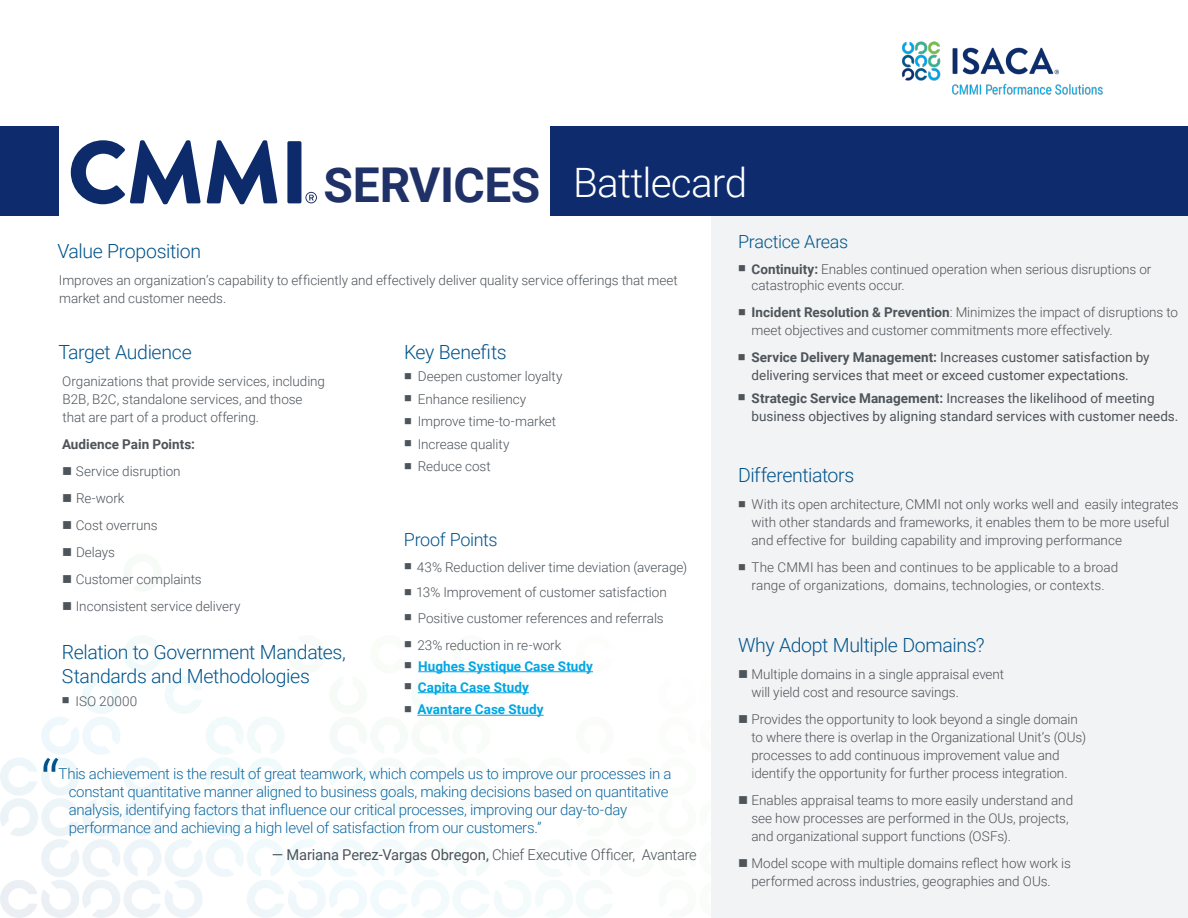
<style>
.page{position:relative;width:1188px;height:918px;background:#fff}
.page>*{position:absolute;margin:0;border:0;box-sizing:border-box;transform-origin:0 0}
.Testimonials{font:300 65.7px "Roboto";color:#00548b}
.H3_-_Subhead_Med_Blue{font:700 48px "Roboto";letter-spacing:-.01em;color:#203167}
.H1_-_Band{font:300 40.5px "Roboto";letter-spacing:-.02em;color:#fff}
.H3_-_Subhead_Med_Blue-2{font:300 19.5px/24px "Roboto";letter-spacing:-.02em;color:#00548b}
.Body{font:300 19.5px "Roboto";letter-spacing:-.02em;color:#00548b}
.Body-2{font:300 18px "Roboto";letter-spacing:-.02em;color:#00548b}
.Testimonials-2{font:300 15px/18px "Roboto";letter-spacing:-.02em;color:#0f69a0}
.Testimonial_credit{font:300 15px "Roboto";letter-spacing:-.015em;color:#4d545a}
.Body-3{font:300 13.5px/18px "Roboto";letter-spacing:-.005em;color:#4d545a}
.t1{font:13.5px/18px "Roboto";color:#4d545a}
.t2{font:700 13.5px "Roboto";letter-spacing:.005em;color:#00a6e4}
.Body-4{font:700 13.5px "Roboto";letter-spacing:.005em;color:#4d545a}
.Body-5{font:300 13.5px "Roboto";letter-spacing:.015em;color:#4d545a}
.s1{font-weight:400}
.s2{font-weight:700}
</style>
<div class="page">
<svg style="left:0;top:635px;width:593px;height:283px"></svg>
<div style="left:711px;top:194px;width:477px;height:724px;background:#f2f3f4"></div>
<img style="left:901px;top:41px;width:202px;height:54px">
<div style="left:551px;top:126px;width:637px;height:90px;background:#0d2b6d"></div>
<div style="left:0;top:126px;width:58px;height:90px;background:#0d2b6d"></div>
<hr style="left:418px;top:671px;width:175px;height:1px;background:#00a6e4">
<hr style="left:418px;top:692px;width:111px;height:1px;background:#00a6e4">
<hr style="left:417px;top:715px;width:127px;height:1px;background:#00a6e4">
<svg style="left:305px;top:192px;width:12px;height:11px"></svg>
<svg style="left:71px;top:140px;width:130px;height:64px"></svg>
<svg style="left:207px;top:140px;width:70px;height:64px"></svg>
<div style="left:287px;top:141px;width:14px;height:62px;background:#0d2b6b;border-radius:2px"></div>
<svg style="left:63px;top:698px;width:6px;height:6px"></svg>
<svg style="left:405px;top:641px;width:6px;height:7px"></svg>
<svg style="left:405px;top:662px;width:6px;height:7px"></svg>
<svg style="left:405px;top:683px;width:6px;height:7px"></svg>
<svg style="left:405px;top:706px;width:6px;height:6px"></svg>
<p class="H3_-_Subhead_Med_Blue" style="left:324px;top:152px;width:218px">SERVICES</p>
<p class="H1_-_Band" style="left:573px;top:154px;width:175px">Battlecard</p>
<p class="H3_-_Subhead_Med_Blue-2" style="left:57px;top:238px;width:145px">Value Proposition</p>
<p class="Body-3" style="left:59px;top:271px;width:621px">Improves an organization’s capability to efficiently and effectively deliver quality service offerings that meet market and customer needs.</p>
<p class="Body" style="left:59px;top:338px;width:135px">Target Audience</p>
<p class="Body-3" style="left:62px;top:371px;width:264px">Organizations that provide services, including<br>B2B, B2C, standalone services, and those that are part of a product offering.</p>
<p class="Body-4" style="left:62px;top:434px;width:135px">Audience Pain Points:</p>
<p class="Body-3" style="left:76px;top:461px;width:106px">Service disruption</p>
<p class="Body-3" style="left:76px;top:488px;width:50px">Re-work</p>
<p class="Body-3" style="left:76px;top:515px;width:83px">Cost overruns</p>
<p class="Body-3" style="left:76px;top:542px;width:40px">Delays</p>
<p class="Body-3" style="left:76px;top:569px;width:128px">Customer complaints</p>
<p class="Body-3" style="left:76px;top:596px;width:166px">Inconsistent service delivery</p>
<p class="H3_-_Subhead_Med_Blue-2" style="left:62px;top:640px;width:285px">Relation to Government Mandates,<br>Standards and Methodologies</p>
<p class="Body-5" style="left:75px;top:692px;width:63px">ISO 20000</p>
<p class="H3_-_Subhead_Med_Blue-2" style="left:404px;top:339px;width:104px">Key Benefits</p>
<p class="Body-3" style="left:418px;top:367px;width:146px">Deepen customer loyalty</p>
<p class="Body-3" style="left:418px;top:389px;width:110px">Enhance resiliency</p>
<p class="Body-3" style="left:418px;top:412px;width:140px">Improve time-to-market</p>
<p class="Body-3" style="left:418px;top:434px;width:93px">Increase quality</p>
<p class="Body-3" style="left:418px;top:457px;width:74px">Reduce cost</p>
<p class="Body-2" style="left:404px;top:527px;width:95px">Proof Points</p>
<p class="Body-3" style="left:417px;top:557px;width:272px">43% Reduction deliver time deviation (average)</p>
<p class="Body-3" style="left:416px;top:583px;width:252px">13% Improvement of customer satisfaction</p>
<p class="Body-3" style="left:418px;top:608px;width:247px">Positive customer references and referrals</p>
<p class="Body-3" style="left:417px;top:635px;width:146px">23% reduction in re-work</p>
<p class="t2" style="left:418px;top:657px;width:176px">Hughes Systique Case Study</p>
<p class="t2" style="left:418px;top:678px;width:112px">Capita Case Study</p>
<p class="t2" style="left:417px;top:700px;width:128px">Avantare Case Study</p>
<p class="Testimonials" style="left:40px;top:738px;width:21px">“</p>
<p class="Testimonials-2" style="left:69px;top:764px;width:604px;text-indent:-10px">This achievement is the result of great teamwork, which compels us to improve our processes in a constant quantitative manner aligned to business goals, making decisions based on quantitative analysis, identifying factors that influence our critical processes, improving our day-to-day performance and achieving a high level of satisfaction from our customers.”</p>
<p class="Testimonial_credit" style="left:272px;top:844px;width:427px"><span class="s1">— Mariana Perez-Vargas Obregon,</span> Chief Executive Officer, Avantare</p>
<p class="Body-2" style="left:738px;top:229px;width:112px">Practice Areas</p>
<p class="Body-3" style="left:752px;top:260px;width:401px;line-height:16.5px"><span class="s2">Continuity:</span> Enables continued operation when serious disruptions or catastrophic events occur.</p>
<p class="Body-3" style="left:751px;top:303px;width:428px"><span class="s2">Incident Resolution &amp; Prevention</span>: Minimizes the impact of disruptions to meet objectives and customer commitments more effectively.</p>
<p class="t1" style="left:751px;top:348px;width:400px"><span class="s2">Service Delivery Management:</span> Increases customer satisfaction by delivering services that meet or exceed customer expectations.</p>
<p class="t1" style="left:751px;top:389px;width:428px"><span class="s2">Strategic Service Management:</span> Increases the likelihood of meeting business objectives by aligning standard services with customer needs.</p>
<p class="H3_-_Subhead_Med_Blue-2" style="left:738px;top:463px;width:118px">Differentiators</p>
<p class="Body-3" style="left:752px;top:495px;width:429px">With its open architecture, CMMI not only works well and easily integrates with other standards and frameworks, it enables them to be more useful and effective for building capability and improving performance</p>
<p class="Body-3" style="left:752px;top:558px;width:368px">The CMMI has been and continues to be applicable to a broad range of organizations, domains, technologies, or contexts.</p>
<p class="H3_-_Subhead_Med_Blue-2" style="left:738px;top:632px;width:248px">Why Adopt Multiple Domains?</p>
<p class="Body-3" style="left:752px;top:665px;width:254px">Multiple domains in a single appraisal event will yield cost and resource savings.</p>
<p class="Body-3" style="left:752px;top:710px;width:336px">Provides the opportunity to look beyond a single domain to where there is overlap in the Organizational Unit’s (OUs) processes to add continuous improvement value and identify the opportunity for further process integration.</p>
<p class="Body-3" style="left:752px;top:791px;width:323px">Enables appraisal teams to more easily understand and see how processes are performed in the OUs, projects, and organizational support functions (OSFs).</p>
<p class="Body-3" style="left:752px;top:854px;width:321px">Model scope with multiple domains reflect how work is performed across industries, geographies and OUs.</p>
</div>
